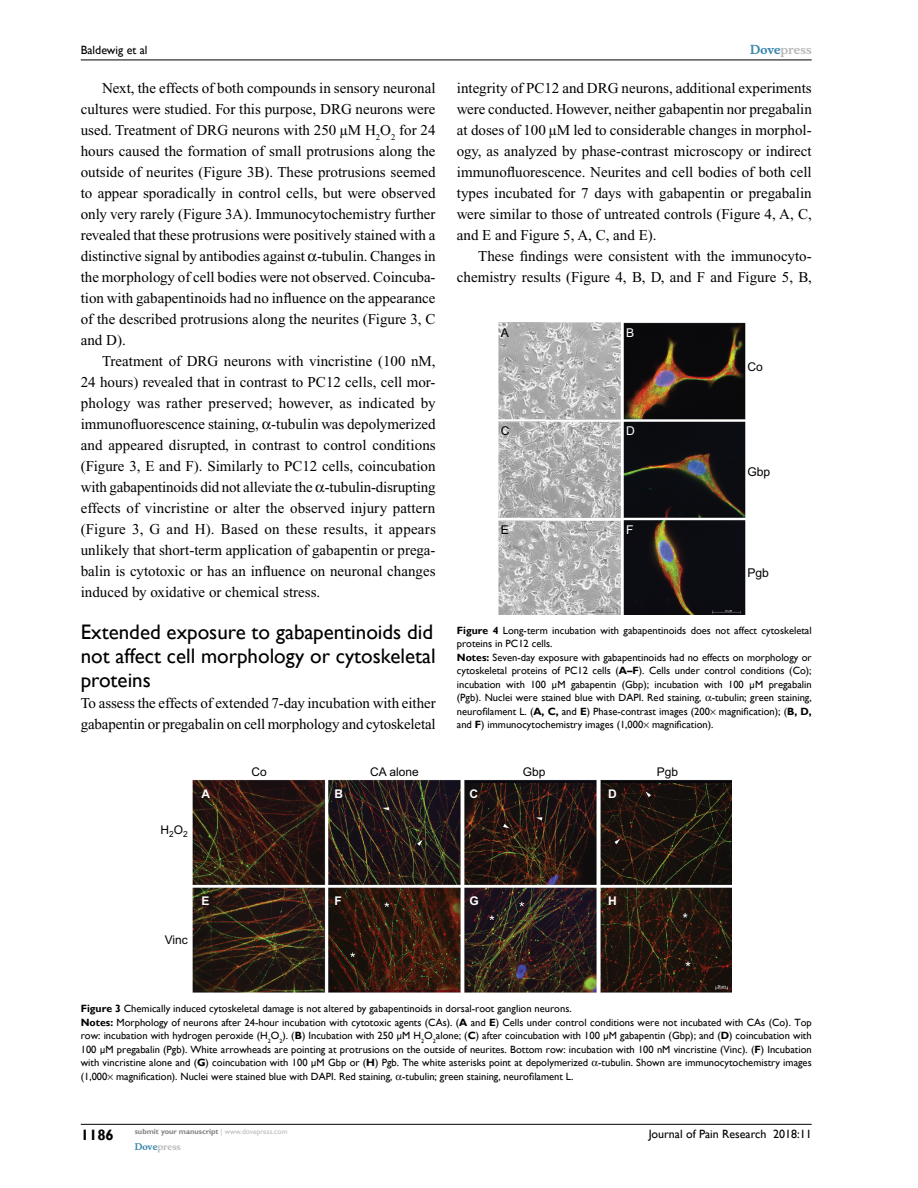
<style>
.page{position:relative;width:918px;height:1188px;background:#fff}
.page>*{position:absolute;margin:0;border:0;box-sizing:border-box;transform-origin:0 0}
.t1{font:21px/24px "Gill Sans";color:#000;text-align:justify}
.t2{font:15px/21px "Times New Roman";color:#000;text-align:justify}
.t3{font:700 15px "Gill Sans";color:#000}
.t4{font:12.15px "Arial";color:#000}
.t5{font:12.15px "Arial";color:#fff}
.t6{font:12px "Gill Sans";color:#000}
.t7{font:12px "Arial";color:#000}
.t8{font:700 12px "Musee";color:#b8babc}
.t9{font:700 12px "Arial";color:#fff}
.t10{font:10.5px/13.5px "Gill Sans";color:#000}
.t11{font:700 9px "Musee";color:#b8babc}
.t12{font:700 7.5px "Gill Sans";color:#808285}
.s1{color:#3785ad}
.s2{font-weight:700}
.s3{font-weight:400;color:#b8babc}
</style>
<div class="page">
<hr style="left:81px;top:1124px;width:731px;height:1px;background:#000">
<hr style="left:81px;top:60px;width:731px;height:1px;background:#000">
<img style="left:192px;top:780px;width:540px;height:212px">
<img style="left:498px;top:323px;width:248px;height:291px">
<p class="t6" style="left:81px;top:43px;width:68px">Baldewig et al</p>
<p class="t2" style="left:81px;top:77px;width:356px;text-indent:21px">Next, the effects of both compounds in sensory neuronal cultures were studied. For this purpose, DRG neurons were used. Treatment of DRG neurons with 250 µM H<sub>2</sub>O<sub>2</sub> for 24 hours caused the formation of small protrusions along the outside of neurites (Figure 3B). These protrusions seemed to appear sporadically in control cells, but were observed only very rarely (Figure 3A). Immunocytochemistry further revealed that these protrusions were positively stained with a distinctive signal by antibodies against -tubulin. Changes in the morphology of cell bodies were not observed. Coincuba&shy;tion with gabapentinoids had no influence on the appearance of the described protrusions along the neurites (Figure 3, C and D).</p>
<p class="t2" style="left:81px;top:350px;width:357px;text-indent:21px">Treatment of DRG neurons with vincristine (100 nM, 24 hours) revealed that in contrast to PC12 cells, cell mor&shy;phology was rather preserved; however, as indicated by immunofluorescence staining, -tubulin was depolymerized and appeared disrupted, in contrast to control conditions (Figure 3, E and F). Similarly to PC12 cells, coincubation with gabapentinoids did not alleviate the -tubulin-disrupting effects of vincristine or alter the observed injury pattern (Figure 3, G and H). Based on these results, it appears unlikely that short-term application of gabapentin or prega&shy;balin is cytotoxic or has an influence on neuronal changes induced by oxidative or chemical stress.</p>
<h1 class="t1" style="left:81px;top:620px;width:356px">Extended exposure to gabapentinoids did not affect cell morphology or cytoskeletal proteins</h1>
<p class="t2" style="left:81px;top:692px;width:357px">To assess the effects of extended 7-day incubation with either gabapentin or pregabalin on cell morphology and cytoskeletal</p>
<p class="t8" style="left:750px;top:43px;width:63px"><span class="s1">Dove</span>press</p>
<p class="t2" style="left:457px;top:77px;width:357px">integrity of PC12 and DRG neurons, additional experiments were conducted. However, neither gabapentin nor pregabalin at doses of 100 µM led to considerable changes in morphol&shy;ogy, as analyzed by phase-contrast microscopy or indirect immunofluorescence. Neurites and cell bodies of both cell types incubated for 7 days with gabapentin or pregabalin were similar to those of untreated controls (Figure 4, A, C, and E and Figure 5, A, C, and E).</p>
<p class="t2" style="left:457px;top:245px;width:356px;text-align:right">These findings were consistent with the immunocyto&shy;chemistry results (Figure 4, B, D, and F and Figure 5, B,</p>
<p class="t4" style="left:501px;top:324px;width:10px">A</p>
<p class="t5" style="left:626px;top:324px;width:10px">B</p>
<p class="t4" style="left:501px;top:422px;width:10px">C</p>
<p class="t4" style="left:501px;top:522px;width:10px">E</p>
<p class="t5" style="left:626px;top:422px;width:10px">D</p>
<p class="t5" style="left:626px;top:522px;width:9px">F</p>
<p class="t4" style="left:747px;top:359px;width:17px">Co</p>
<p class="t4" style="left:747px;top:464px;width:24px">Gbp</p>
<p class="t4" style="left:747px;top:565px;width:23px">Pgb</p>
<p class="t10" style="left:457px;top:624px;width:356px"><span class="s2">Figure 4</span> Long-term incubation with gabapentinoids does not affect cytoskeletal proteins in PC12 cells.<br><span class="s2">Notes:</span> Seven-day exposure with gabapentinoids had no effects on morphology or cytoskeletal proteins of PC12 cells (<span class="s2">A–F</span>). Cells under control conditions (Co); incubation with 100 µM gabapentin (Gbp); incubation with 100 µM pregabalin (Pgb). Nuclei were stained blue with DAPI. Red staining, -tubulin; green staining, neurofilament L. (<span class="s2">A, C,</span> and <span class="s2">E</span>) Phase-contrast images (200 magnification); (<span class="s2">B, D, </span>and <span class="s2">F</span>) immunocytochemistry images (1,000 magnification).</p>
<p class="t7" style="left:252px;top:763px;width:17px">Co</p>
<p class="t7" style="left:370px;top:763px;width:50px">CA alone</p>
<p class="t7" style="left:523px;top:763px;width:24px">Gbp</p>
<p class="t7" style="left:657px;top:763px;width:23px">Pgb</p>
<p class="t7" style="left:161px;top:821px;width:29px">H<sub>2</sub>O<sub>2</sub></p>
<p class="t9" style="left:202px;top:786px;width:10px">A</p>
<p class="t9" style="left:334px;top:786px;width:10px">B</p>
<p class="t9" style="left:470px;top:786px;width:10px">C</p>
<p class="t9" style="left:608px;top:786px;width:10px">D</p>
<p class="t7" style="left:165px;top:931px;width:25px">Vinc</p>
<p class="t9" style="left:202px;top:892px;width:9px">E</p>
<p class="t9" style="left:334px;top:892px;width:9px">F</p>
<p class="t9" style="left:470px;top:892px;width:11px">G</p>
<p class="t9" style="left:608px;top:892px;width:10px">H</p>
<p class="t10" style="left:81px;top:1002px;width:732px"><span class="s2">Figure 3</span> Chemically induced cytoskeletal damage is not altered by gabapentinoids in dorsal-root ganglion neurons.<br><span class="s2">Notes:</span> Morphology of neurons after 24-hour incubation with cytotoxic agents (CAs). (<span class="s2">A</span> and <span class="s2">E</span>) Cells under control conditions were not incubated with CAs (Co). Top row: incubation with hydrogen peroxide (H<sub>2</sub>O<sub>2</sub>). (<span class="s2">B</span>) Incubation with 250 µM H<sub>2</sub>O<sub>2</sub>alone; (<span class="s2">C</span>) after coincubation with 100 µM gabapentin (Gbp); and (<span class="s2">D</span>) coincubation with 100 µM pregabalin (Pgb). White arrowheads are pointing at protrusions on the outside of neurites. Bottom row: incubation with 100 nM vincristine (Vinc). (<span class="s2">F</span>) Incubation with vincristine alone and (<span class="s2">G</span>) coincubation with 100 µM Gbp or (<span class="s2">H</span>) Pgb. The white asterisks point at depolymerized -tubulin. Shown are immunocytochemistry images (1,000 magnification). Nuclei were stained blue with DAPI. Red staining, -tubulin; green staining, neurofilament L.</p>
<p class="t3" style="left:81px;top:1126px;width:35px">1186</p>
<p class="t12" style="left:135px;top:1127px;width:154px">submit your manuscript <span class="s3">| www.dovepress.com</span></p>
<p class="t11" style="left:135px;top:1141px;width:48px"><span class="s1">Dove</span>press</p>
<p class="t6" style="left:649px;top:1127px;width:164px">Journal of Pain Research 2018:11</p>
</div>
